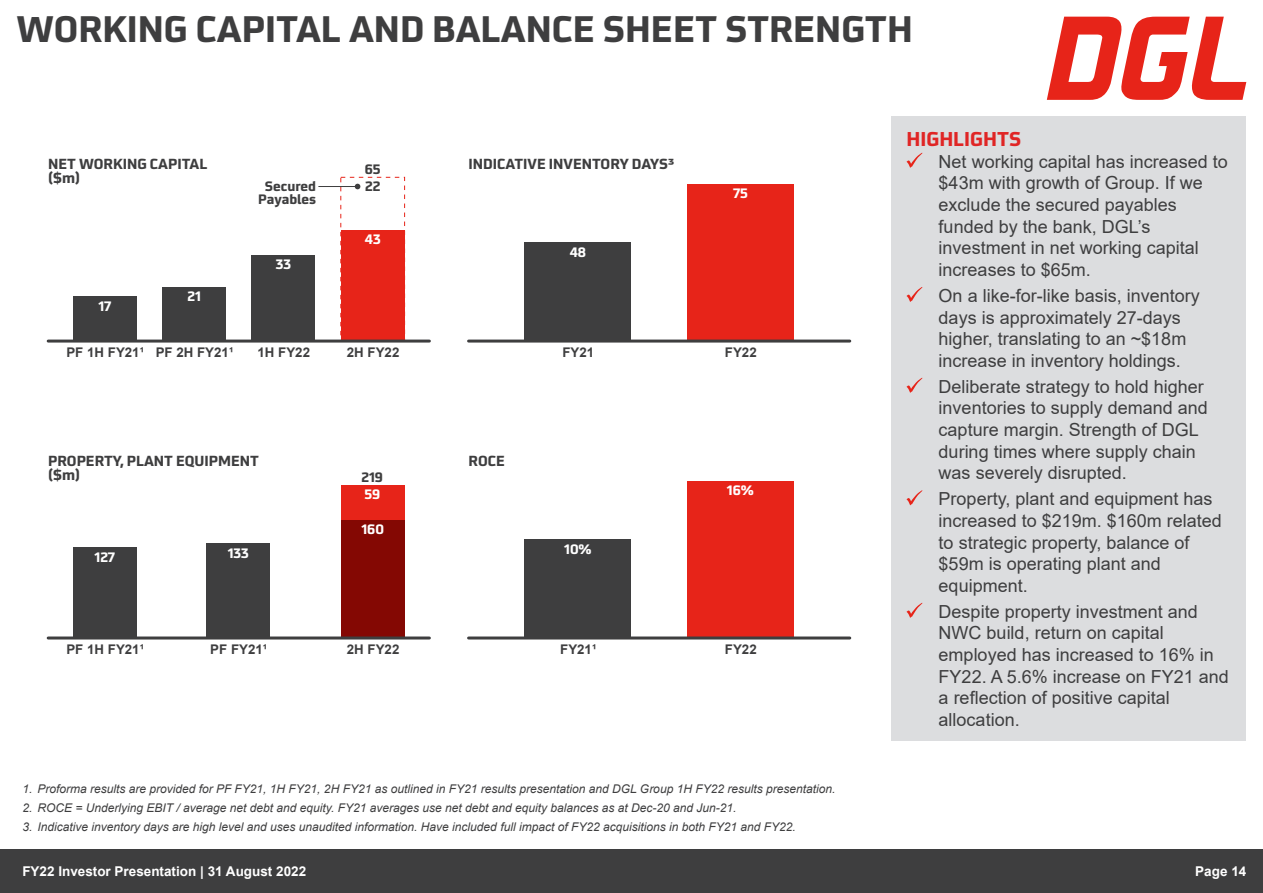
<style>
.page{position:relative;width:1263px;height:893px;background:#fff}
.page>*{position:absolute;margin:0;border:0;box-sizing:border-box;transform-origin:0 0}
.t1{font:700 36px "Utility Pro";color:#3e3e3f}
.t2{font:700 19.5px "Utility Pro";color:#e02525}
.t3{font:18px/21.6px "Arial";color:#3e3e3f}
.t4{font:700 14.25px/13.6px "Utility Pro";color:#3e3e3f}
.t5{font:700 13.5px "Arial";color:#fff}
.t6{font:700 13.35px "Arial";color:#3e3e3f}
.t7{font:700 13.35px "Utility Pro";letter-spacing:.015em;color:#fff}
.t8{font:700 13.35px "Utility Pro";color:#3e3e3f}
.t9{font:italic 12px "Arial";color:#3e3e3f}
</style>
<div class="page">
<div style="left:0;top:849px;width:1263px;height:44px;background:#3e3e3f"></div>
<svg style="left:1047px;top:17px;width:199px;height:83px"></svg>
<div style="left:891px;top:117px;width:355px;height:624px;background:#dcdddf"></div>
<svg style="left:906px;top:153px;width:16px;height:15px"></svg>
<svg style="left:906px;top:287px;width:16px;height:15px"></svg>
<svg style="left:906px;top:490px;width:16px;height:15px"></svg>
<svg style="left:906px;top:378px;width:16px;height:15px"></svg>
<svg style="left:906px;top:603px;width:16px;height:15px"></svg>
<div style="left:73px;top:297px;width:64px;height:44px;background:#3e3e3f"></div>
<div style="left:162px;top:287px;width:64px;height:54px;background:#3e3e3f"></div>
<div style="left:251px;top:255px;width:64px;height:86px;background:#3e3e3f"></div>
<div style="left:341px;top:230px;width:64px;height:111px;background:#e72419"></div>
<div style="left:340px;top:177px;width:65px;height:164px;border:1px dashed #e72419"></div>
<hr style="left:48px;top:340px;width:381px;height:3px;background:#3e3e3f">
<div style="left:525px;top:540px;width:106px;height:98px;background:#3e3e3f"></div>
<div style="left:687px;top:481px;width:107px;height:157px;background:#e72419"></div>
<hr style="left:469px;top:636px;width:381px;height:3px;background:#3e3e3f">
<div style="left:73px;top:548px;width:64px;height:90px;background:#3e3e3f"></div>
<div style="left:206px;top:544px;width:64px;height:94px;background:#3e3e3f"></div>
<div style="left:341px;top:520px;width:64px;height:118px;background:#840803"></div>
<hr style="left:48px;top:636px;width:381px;height:3px;background:#3e3e3f">
<div style="left:341px;top:485px;width:64px;height:35px;background:#e72419"></div>
<div style="left:525px;top:243px;width:106px;height:98px;background:#3e3e3f"></div>
<div style="left:687px;top:184px;width:107px;height:157px;background:#e72419"></div>
<hr style="left:469px;top:340px;width:381px;height:3px;background:#3e3e3f">
<hr style="left:318px;top:186px;width:40px;height:1px;background:#3e3e3f">
<svg style="left:355px;top:184px;width:5px;height:5px"></svg>
<h1 class="t1" style="left:17px;top:-1px;width:898px">WORKING CAPITAL AND BALANCE SHEET STRENGTH</h1>
<p class="t4" style="left:48px;top:156px;width:161px">NET WORKING CAPITAL ($m)</p>
<p class="t7" style="left:98px;top:295px;width:14px">17</p>
<p class="t7" style="left:187px;top:285px;width:15px">21</p>
<p class="t6" style="left:66px;top:343px;width:168px">PF 1H FY21¹ PF 2H FY21¹</p>
<p class="t8" style="left:365px;top:158px;width:17px">65</p>
<p class="t8" style="left:265px;top:174px;width:53px">Secured</p>
<p class="t8" style="left:365px;top:175px;width:17px">22</p>
<p class="t8" style="left:258px;top:188px;width:59px">Payables</p>
<p class="t7" style="left:276px;top:253px;width:17px">33</p>
<p class="t7" style="left:365px;top:228px;width:17px">43</p>
<p class="t6" style="left:258px;top:343px;width:54px">1H FY22</p>
<p class="t6" style="left:347px;top:343px;width:54px">2H FY22</p>
<p class="t4" style="left:48px;top:453px;width:212px">PROPERTY, PLANT EQUIPMENT ($m)</p>
<p class="t7" style="left:95px;top:546px;width:22px">127</p>
<p class="t6" style="left:66px;top:639px;width:79px">PF 1H FY21¹</p>
<p class="t7" style="left:228px;top:542px;width:23px">133</p>
<p class="t6" style="left:210px;top:639px;width:59px">PF FY21¹</p>
<p class="t8" style="left:362px;top:466px;width:23px">219</p>
<p class="t7" style="left:364px;top:483px;width:17px">59</p>
<p class="t7" style="left:361px;top:517px;width:24px">160</p>
<p class="t6" style="left:347px;top:639px;width:54px">2H FY22</p>
<p class="t4" style="left:469px;top:156px;width:207px">INDICATIVE INVENTORY DAYS3</p>
<p class="t7" style="left:570px;top:241px;width:18px">48</p>
<p class="t4" style="left:469px;top:453px;width:38px">ROCE</p>
<p class="t6" style="left:562px;top:343px;width:33px">FY21</p>
<p class="t7" style="left:564px;top:538px;width:29px">10%</p>
<p class="t6" style="left:560px;top:639px;width:38px">FY21¹</p>
<p class="t7" style="left:733px;top:182px;width:16px">75</p>
<p class="t6" style="left:725px;top:343px;width:33px">FY22</p>
<p class="t7" style="left:727px;top:479px;width:28px">16%</p>
<p class="t6" style="left:725px;top:639px;width:33px">FY22</p>
<p class="t9" style="left:23px;top:781px;width:814px">1. Proforma results are provided for PF FY21, 1H FY21, 2H FY21 as outlined in FY21 results presentation and DGL Group 1H FY22 results presentation.</p>
<p class="t9" style="left:23px;top:800px;width:715px">2. ROCE = Underlying EBIT / average net debt and equity. FY21 averages use net debt and equity balances as at Dec-20 and Jun-21.</p>
<p class="t9" style="left:23px;top:819px;width:775px">3. Indicative inventory days are high level and uses unaudited information. Have included full impact of FY22 acquisitions in both FY21 and FY22.</p>
<p class="t2" style="left:906px;top:123px;width:116px">HIGHLIGHTS</p>
<p class="t3" style="left:939px;top:151px;width:291px">Net working capital has increased to $43m with growth of Group. If we exclude the secured payables funded by the bank, DGL’s investment in net working capital increases to $65m.</p>
<p class="t3" style="left:939px;top:285px;width:263px">On a like-for-like basis, inventory days is approximately 27-days higher, translating to an ~$18m increase in inventory holdings.</p>
<p class="t3" style="left:939px;top:376px;width:271px">Deliberate strategy to hold higher inventories to supply demand and capture margin. Strength of DGL during times where supply chain was severely disrupted.</p>
<p class="t3" style="left:939px;top:488px;width:285px">Property, plant and equipment has increased to $219m. $160m related to strategic property, balance of $59m is operating plant and equipment.</p>
<p class="t3" style="left:939px;top:601px;width:292px">Despite property investment and<br>NWC build, return on capital employed has increased to 16% in<br>FY22. A 5.6% increase on FY21 and a reflection of positive capital allocation.</p>
<p class="t5" style="left:22px;top:862px;width:285px">FY22 Investor Presentation | 31 August 2022</p>
<p class="t5" style="left:1195px;top:862px;width:53px">Page 14</p>
</div>
